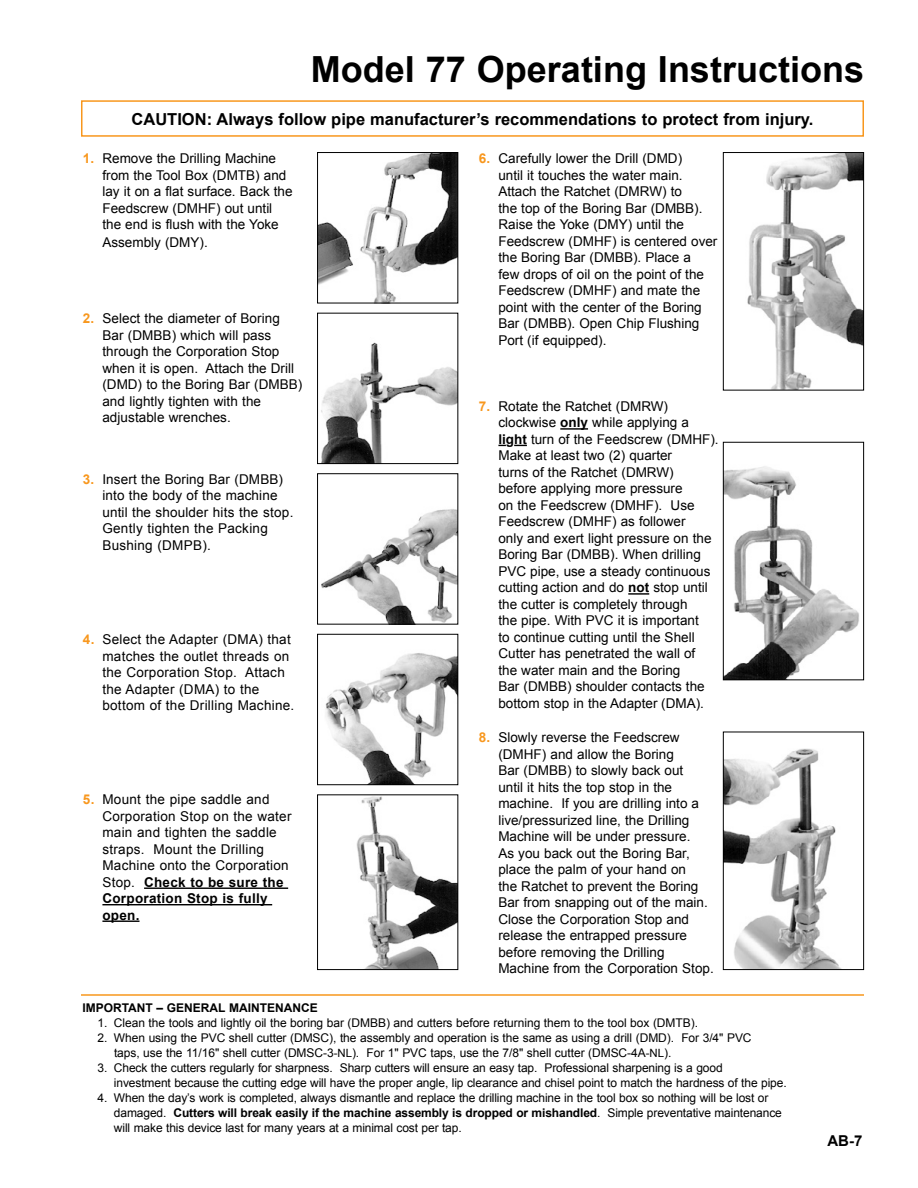
<style>
.page{position:relative;width:918px;height:1188px;background:#fff}
.page>*{position:absolute;margin:0;border:0;box-sizing:border-box;transform-origin:0 0}
.t1{font:700 36px "Arial";color:#000}
.t2{font:700 16.5px "Arial";color:#000}
.t3{font:700 15px "Arial";color:#000}
.t4{font:13.5px/16.5px "Arial";color:#000}
.t5{font:13.5px/16.5px "Arial";letter-spacing:.02em;color:#000}
.t6{font:12px/15px "Arial";letter-spacing:-.01em;color:#000}
.t7{font:700 12px "Arial";color:#000}
.s1{font-weight:700;color:#f8971d}
.s2{font-weight:700}
.s3{font-size:11.4px}
</style>
<div class="page">
<hr style="left:144px;top:888px;width:144px;height:1px;background:#000">
<hr style="left:102px;top:904px;width:170px;height:1px;background:#000">
<hr style="left:102px;top:921px;width:38px;height:1px;background:#000">
<hr style="left:560px;top:428px;width:28px;height:2px;background:#000">
<svg style="left:514px;top:445px;width:13px;height:1px"></svg>
<hr style="left:628px;top:593px;width:21px;height:2px;background:#000">
<img style="left:319px;top:154px;width:137px;height:147px">
<div style="left:317px;top:152px;width:141px;height:151px;border:1px solid #000"></div>
<img style="left:321px;top:342px;width:135px;height:120px">
<div style="left:317px;top:313px;width:141px;height:151px;border:1px solid #000"></div>
<img style="left:321px;top:509px;width:135px;height:114px">
<div style="left:317px;top:473px;width:141px;height:152px;border:1px solid #000"></div>
<img style="left:325px;top:653px;width:131px;height:130px">
<div style="left:317px;top:634px;width:141px;height:151px;border:1px solid #000"></div>
<img style="left:356px;top:796px;width:100px;height:172px">
<div style="left:317px;top:794px;width:141px;height:176px;border:1px solid #000"></div>
<img style="left:747px;top:154px;width:115px;height:235px">
<div style="left:723px;top:152px;width:141px;height:239px;border:1px solid #000"></div>
<img style="left:725px;top:466px;width:134px;height:212px">
<div style="left:723px;top:442px;width:141px;height:238px;border:1px solid #000"></div>
<img style="left:725px;top:748px;width:116px;height:220px">
<div style="left:723px;top:732px;width:141px;height:238px;border:1px solid #000"></div>
<hr style="left:81px;top:994px;width:783px;height:2px;background:#f8971d">
<div style="left:81px;top:100px;width:783px;height:37px;border:2px solid #f8971d"></div>
<h1 class="t1" style="left:311px;top:45px;width:555px">Model 77 Operating Instructions</h1>
<p class="t2" style="left:132px;top:108px;width:683px">CAUTION: Always follow pipe manufacturer’s recommendations to protect from injury.</p>
<p class="t4" style="left:102px;top:151px;width:192px;text-indent:-19px"><span class="s1">1.</span> Remove the Drilling Machine from the Tool Box (DMTB) and lay it on a flat surface. Back the<br>Feedscrew (DMHF) out until the end is flush with the Yoke<br>Assembly (DMY).</p>
<p class="t4" style="left:102px;top:311px;width:202px;text-indent:-19px"><span class="s1">2.</span> Select the diameter of Boring<br>Bar (DMBB) which will pass through the Corporation Stop when it is open. Attach the Drill (DMD) to the Boring Bar (DMBB) and lightly tighten with the adjustable wrenches.</p>
<p class="t4" style="left:102px;top:471px;width:190px;text-indent:-19px"><span class="s1">3.</span> Insert the Boring Bar (DMBB) into the body of the machine until the shoulder hits the stop.<br>Gently tighten the Packing<br>Bushing (DMPB).</p>
<p class="t5" style="left:102px;top:632px;width:191px;text-indent:-19px"><span class="s1">4.</span> Select the Adapter (DMA) that matches the outlet threads on the Corporation Stop. Attach the Adapter (DMA) to the bottom of the Drilling Machine.</p>
<p class="t5" style="left:102px;top:791px;width:191px;text-indent:-19px"><span class="s1">5.</span> Mount the pipe saddle and<br>Corporation Stop on the water main and tighten the saddle straps. Mount the Drilling<br>Machine onto the Corporation<br>Stop. <span class="s2">Check to be sure the<br>Corporation Stop is fully open.</span></p>
<p class="t4" style="left:498px;top:151px;width:221px;text-indent:-19px"><span class="s1">6.</span> Carefully lower the Drill (DMD)<br>until it touches the water main.<br>Attach the Ratchet (DMRW) to<br>the top of the Boring Bar (DMBB).<br>Raise the Yoke (DMY) until the<br>Feedscrew (DMHF) is centered over the Boring Bar (DMBB). Place a<br>few drops of oil on the point of the<br>Feedscrew (DMHF) and mate the point with the center of the Boring<br>Bar (DMBB). Open Chip Flushing<br>Port (if equipped).</p>
<p class="t4" style="left:498px;top:398px;width:219px;text-indent:-19px"><span class="s1">7.</span> Rotate the Ratchet (DMRW) clockwise <span class="s2">only</span> while applying a <span class="s2">light</span> turn of the Feedscrew (DMHF).<br>Make at least two (2) quarter<br>turns of the Ratchet (DMRW)<br>before applying more pressure<br>on the Feedscrew (DMHF). Use<br>Feedscrew (DMHF) as follower<br>only and exert light pressure on the<br>Boring Bar (DMBB). When drilling<br>PVC pipe, use a steady continuous cutting action and do <span class="s2">not</span> stop until the cutter is completely through<br>the pipe. With PVC it is important<br>to continue cutting until the Shell<br>Cutter has penetrated the wall of the water main and the Boring<br>Bar (DMBB) shoulder contacts the bottom stop in the Adapter (DMA).</p>
<p class="t4" style="left:498px;top:730px;width:214px;text-indent:-19px"><span class="s1">8.</span> Slowly reverse the Feedscrew (DMHF) and allow the Boring<br>Bar (DMBB) to slowly back out until it hits the top stop in the machine. If you are drilling into a live/pressurized line, the Drilling<br>Machine will be under pressure.<br>As you back out the Boring Bar, place the palm of your hand on<br>the Ratchet to prevent the Boring<br>Bar from snapping out of the main.<br>Close the Corporation Stop and release the entrapped pressure before removing the Drilling<br>Machine from the Corporation Stop.</p>
<p class="t7" style="left:82px;top:1000px;width:237px">IMPORTANT – GENERAL MAINTENANCE</p>
<p class="t6" style="left:98px;top:1016px;width:600px">1. Clean the tools and lightly oil the boring bar (DMBB) and cutters before returning them to the tool box (DMTB).</p>
<p class="t6" style="left:114px;top:1031px;width:639px;text-indent:-16px">2. When using the PVC shell cutter (DMSC), the assembly and operation is the same as using a drill (DMD). For 3/4" PVC taps, use the 11/16" shell cutter (DMSC-3<span class="s3">-NL</span>). For 1" PVC taps, use the 7/8" shell cutter (DMSC-4A<span class="s3">-NL</span>).</p>
<p class="t6" style="left:114px;top:1061px;width:672px;text-indent:-16px">3. Check the cutters regularly for sharpness. Sharp cutters will ensure an easy tap. Professional sharpening is a good<br>investment because the cutting edge will have the proper angle, lip clearance and chisel point to match the hardness of the pipe.</p>
<p class="t6" style="left:114px;top:1091px;width:669px;text-indent:-16px">4. When the day’s work is completed, always dismantle and replace the drilling machine in the tool box so nothing will be lost or damaged. <span class="s2">Cutters will break easily if the machine assembly is dropped or mishandled</span>. Simple preventative maintenance will make this device last for many years at a minimal cost per tap.</p>
<p class="t3" style="left:827px;top:1131px;width:36px">AB-7</p>
</div>
